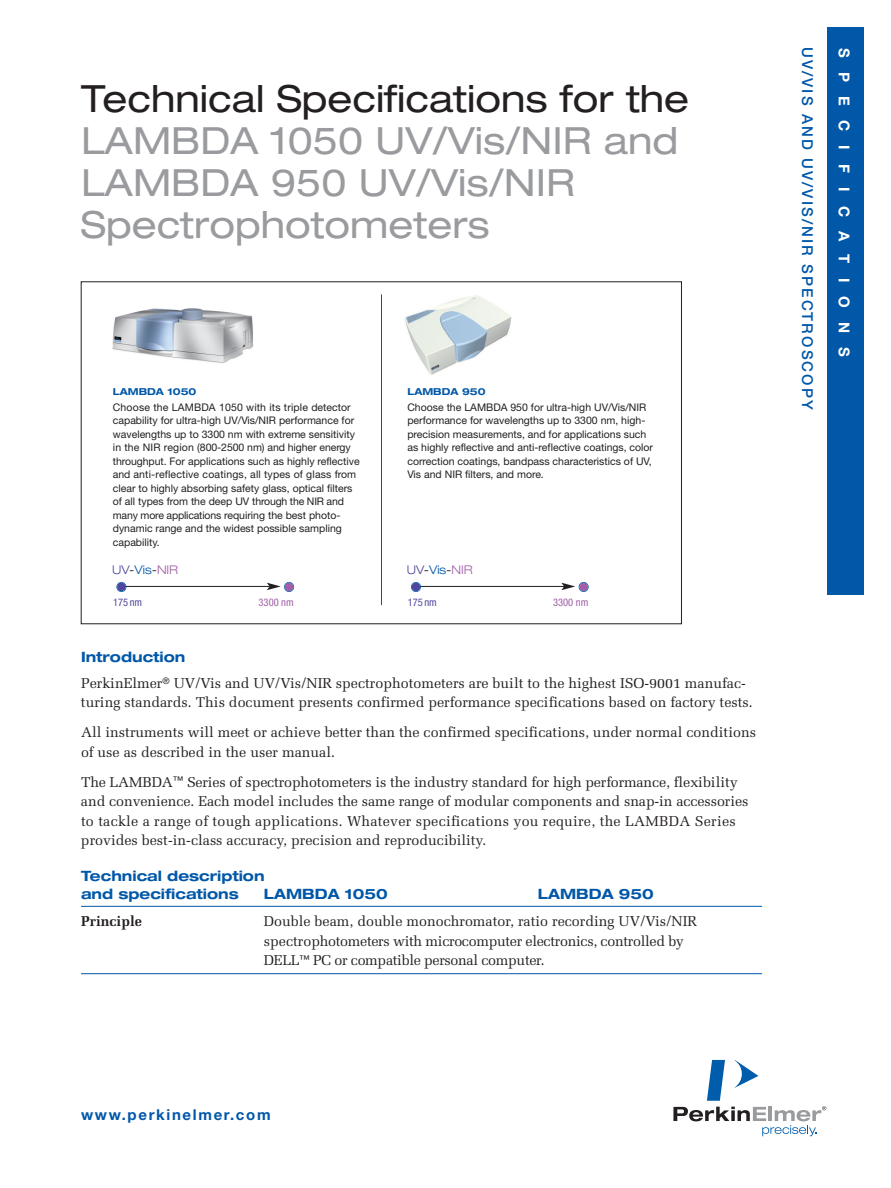
<style>
.page{position:relative;width:891px;height:1188px;background:#fff}
.page>*{position:absolute;margin:0;border:0;box-sizing:border-box;transform-origin:0 0}
.t1{font:expanded 37.5px/42px "Helvetica Neue";color:#999b9e}
.t2{font:expanded 37.5px "Helvetica Neue";color:#231f20}
.t3{font:500 15px "Helvetica Neue";letter-spacing:.14em;color:#0157a8}
.t4{font:700 15px "Helvetica Neue";letter-spacing:.11em;color:#0157a8}
.t5{font:700 15px "Helvetica Neue";letter-spacing:.945em;color:#fff}
.t6{font:14.25px/19.5px "Melior";color:#231f20}
.t7{font:14.25px/19.5px "Melior";letter-spacing:-.02em;color:#231f20}
.t8{font:700 expanded 14.25px/18px "Helvetica Neue";color:#0157a8}
.t9{font:700 14.25px "Melior";color:#231f20}
.t10{font:300 expanded 12px "Helvetica Neue";color:#0157a8}
.t11{font:10.5px/13.5px "Helvetica Neue";color:#231f20}
.t12{font:condensed 10.5px "Helvetica Neue";color:#a05fa7}
.t13{font:condensed 10.5px "Helvetica Neue";color:#4f479d}
.t14{font:700 expanded 9.6px "Helvetica Neue";color:#0157a8}
.s1{color:#4f479d}
.s2{color:#231f20}
.s3{color:#a05fa7}
</style>
<div class="page">
<hr style="left:81px;top:906px;width:681px;height:1px;background:#0157a8">
<hr style="left:81px;top:973px;width:681px;height:1px;background:#0157a8">
<div style="left:827px;top:27px;width:37px;height:567px;background:#0157a8"></div>
<svg style="left:673px;top:1060px;width:153px;height:76px"></svg>
<img style="left:404px;top:295px;width:108px;height:80px">
<hr style="left:381px;top:294px;width:1px;height:311px;background:#0157a8">
<hr style="left:414px;top:586px;width:150px;height:1px;background:#231f20">
<svg style="left:561px;top:583px;width:14px;height:7px"></svg>
<div style="left:412px;top:583px;width:8px;height:8px;background:#4f479d;border-radius:50%"></div>
<div style="left:411px;top:582px;width:10px;height:10px;border:2px solid #0157a8;border-radius:50%"></div>
<div style="left:579px;top:583px;width:9px;height:8px;background:#a05fa7;border-radius:50%"></div>
<div style="left:579px;top:582px;width:10px;height:10px;border:2px solid #0157a8;border-radius:50%"></div>
<img style="left:112px;top:308px;width:142px;height:56px">
<hr style="left:119px;top:586px;width:150px;height:1px;background:#231f20">
<svg style="left:267px;top:583px;width:14px;height:7px"></svg>
<div style="left:117px;top:583px;width:9px;height:8px;background:#4f479d;border-radius:50%"></div>
<div style="left:116px;top:582px;width:10px;height:10px;border:2px solid #0157a8;border-radius:50%"></div>
<div style="left:285px;top:583px;width:8px;height:8px;background:#a05fa7;border-radius:50%"></div>
<div style="left:284px;top:582px;width:10px;height:10px;border:2px solid #0157a8;border-radius:50%"></div>
<h1 class="t2" style="left:81px;top:85px;width:610px">Technical Specifications for the</h1>
<h1 class="t1" style="left:81px;top:123px;width:599px">LAMBDA 1050 UV/Vis/NIR and<br>LAMBDA 950 UV/Vis/NIR<br>Spectrophotometers</h1>
<p class="t14" style="left:113px;top:388px;width:85px">LAMBDA 1050</p>
<p class="t14" style="left:407px;top:388px;width:80px">LAMBDA 950</p>
<p class="t11" style="left:113px;top:402px;width:248px">Choose the LAMBDA 1050 with its triple detector capability for ultra-high UV/Vis/NIR performance for wavelengths up to 3300 nm with extreme sensitivity in the NIR region (800-2500 nm) and higher energy throughput. For applications such as highly reflective and anti-reflective coatings, all types of glass from clear to highly absorbing safety glass, optical filters of all types from the deep UV through the NIR and many more applications requiring the best photo&shy;dynamic range and the widest possible sampling capability.</p>
<p class="t11" style="left:407px;top:402px;width:247px">Choose the LAMBDA 950 for ultra-high UV/Vis/NIR performance for wavelengths up to 3300 nm, high&shy;precision measurements, and for applications such as highly reflective and anti-reflective coatings, color correction coatings, bandpass characteristics of UV, Vis and NIR filters, and more.</p>
<p class="t10" style="left:112px;top:565px;width:67px"><span class="s1">UV</span><span class="s2">-</span>Vis<span class="s2">-</span><span class="s3">NIR</span></p>
<p class="t10" style="left:407px;top:565px;width:67px"><span class="s1">UV</span><span class="s2">-</span>Vis<span class="s2">-</span><span class="s3">NIR</span></p>
<p class="t13" style="left:113px;top:599px;width:31px">175 nm</p>
<p class="t12" style="left:259px;top:599px;width:37px">3300 nm</p>
<p class="t13" style="left:408px;top:599px;width:31px">175 nm</p>
<p class="t12" style="left:553px;top:599px;width:37px">3300 nm</p>
<h3 class="t8" style="left:81px;top:650px;width:106px">Introduction</h3>
<h3 class="t6" style="left:81px;top:673px;width:673px">PerkinElmer<sup>®</sup> UV/Vis and UV/Vis/NIR spectrophotometers are built to the highest ISO-9001 manufac&shy;turing standards. This document presents confirmed performance specifications based on factory tests.</h3>
<h3 class="t6" style="left:81px;top:723px;width:677px">All instruments will meet or achieve better than the confirmed specifications, under normal conditions of use as described in the user manual.</h3>
<p class="t6" style="left:81px;top:772px;width:669px">The LAMBDA<sup>™</sup> Series of spectrophotometers is the industry standard for high performance, flexibility and convenience. Each model includes the same range of modular components and snap-in accessories to tackle a range of tough applications. Whatever specifications you require, the LAMBDA Series provides best-in-class accuracy, precision and reproducibility.</p>
<h3 class="t8" style="left:81px;top:869px;width:185px">Technical description and specifications</h3>
<h3 class="t8" style="left:264px;top:887px;width:125px">LAMBDA 1050</h3>
<h3 class="t8" style="left:538px;top:887px;width:117px">LAMBDA 950</h3>
<h3 class="t9" style="left:81px;top:913px;width:62px">Principle</h3>
<h3 class="t7" style="left:264px;top:912px;width:435px">Double beam, double monochromator, ratio recording UV/Vis/NIR spectrophotometers with microcomputer electronics, controlled by<br>DELL<sup>™</sup> PC or compatible personal computer.</h3>
<h2 class="t3" style="left:813px;top:47px;width:364px;rotate:90deg">UV/VIS AND UV/VIS/NIR SPECTROSCOPY</h2>
<h2 class="t5" style="left:850px;top:48px;width:310px;rotate:90deg">SPECIFICATIONS</h2>
<h2 class="t4" style="left:81px;top:1110px;width:191px">www.perkinelmer.com</h2>
</div>
